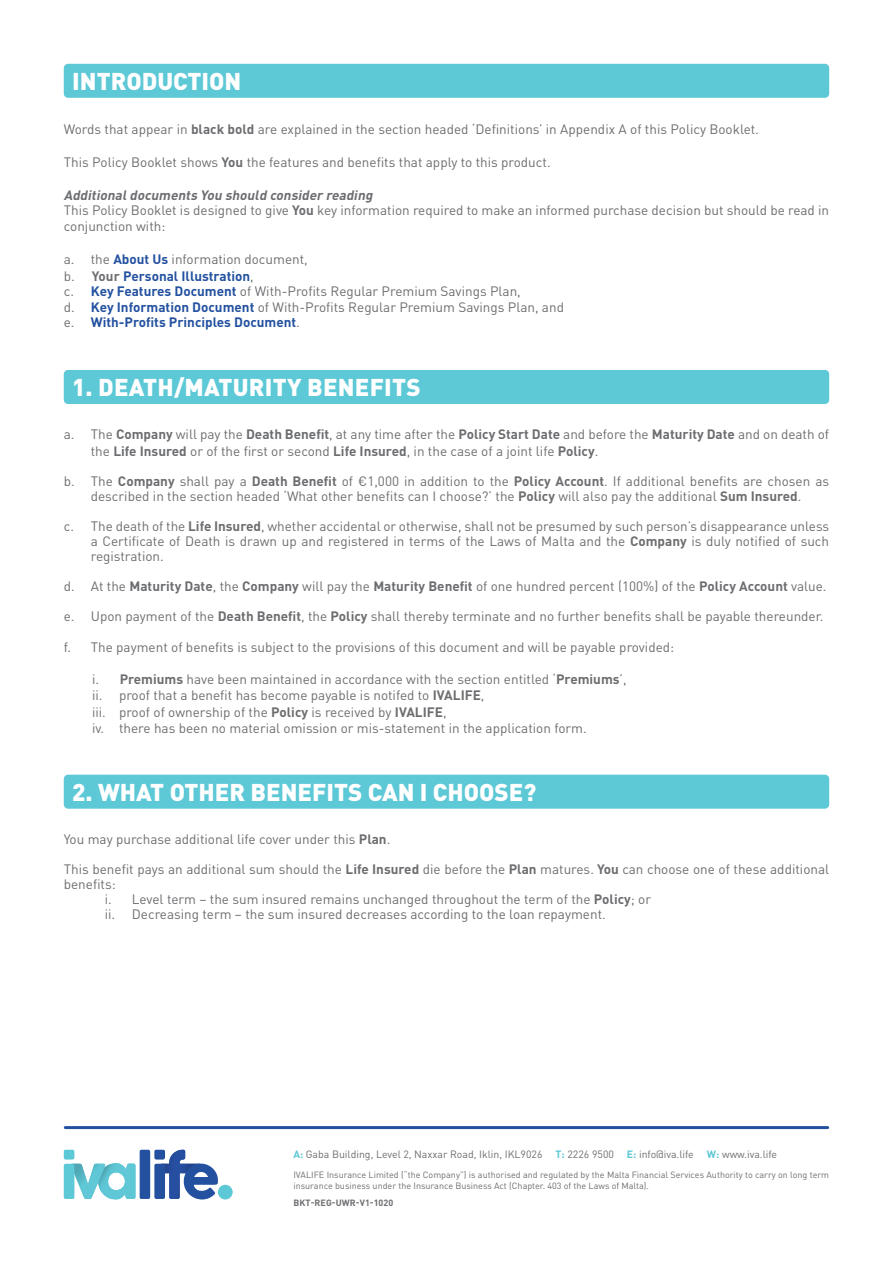
<style>
.page{position:relative;width:893px;height:1263px;background:#fff}
.page>*{position:absolute;margin:0;border:0;box-sizing:border-box;transform-origin:0 0}
.t1{font:900 24px "DIN Pro";color:#fff}
.t2{font:13.5px/15px "DIN Pro";color:#6c6d70}
.t3{font:700 13.5px "DIN Pro";color:#2351a0}
.t4{font:italic 700 13.5px "DIN Pro";color:#6c6d70}
.t5{font:10.5px "DIN Pro";color:#6c6d70}
.t6{font:9px/10.5px "DIN Pro";color:#6c6d70}
.t7{font:700 9px "DIN Pro";letter-spacing:.01em;color:#6c6d70}
.s1{font-weight:700}
.s2{font-weight:700;color:#2351a0}
.s3{font-weight:400;color:#6c6d70}
.s4{color:#6c6d70}
.s5{font-weight:700;color:#5dc8d6}
</style>
<div class="page">
<hr style="left:65px;top:1126px;width:763px;height:3px;background:#2351a0">
<div style="left:218px;top:1185px;width:15px;height:14px;background:#5dc8d6;border-radius:50%"></div>
<svg style="left:64px;top:1150px;width:154px;height:49px"></svg>
<div style="left:64px;top:370px;width:765px;height:34px;background:#5dc8d6;border-radius:4px"></div>
<div style="left:64px;top:775px;width:765px;height:34px;background:#5dc8d6;border-radius:4px"></div>
<div style="left:64px;top:64px;width:765px;height:34px;background:#5dc8d6;border-radius:4px"></div>
<p class="t1" style="left:72px;top:65px;width:170px">INTRODUCTION</p>
<p class="t2" style="left:64px;top:121px;width:697px">Words that appear in <span class="s1">black bold</span> are explained in the section headed ‘Definitions’ in Appendix A of this Policy Booklet.</p>
<p class="t2" style="left:64px;top:154px;width:488px">This Policy Booklet shows <span class="s1">You</span> the features and benefits that apply to this product.</p>
<p class="t4" style="left:64px;top:186px;width:313px">Additionaldocuments You should consider reading</p>
<p class="t2" style="left:64px;top:202px;width:767px">This Policy Booklet is designed to give <span class="s1">You</span> key information required to make an informed purchase decision but should be read in</p>
<p class="t2" style="left:64px;top:218px;width:103px">conjunction with:</p>
<p class="t2" style="left:64px;top:251px;width:246px">a. the <span class="s2">About Us</span> information document,</p>
<p class="t3" style="left:64px;top:267px;width:192px"><span class="s3">b.</span> <span class="s4">Your</span> Personal Illustration<span class="s3">,</span></p>
<p class="t2" style="left:64px;top:283px;width:459px">c. <span class="s2">Key Features Document</span> of With-Profits Regular Premium Savings Plan,</p>
<p class="t2" style="left:64px;top:299px;width:502px">d. <span class="s2">Key Information Document</span> of With-Profits Regular Premium Savings Plan, and</p>
<p class="t3" style="left:64px;top:313px;width:238px"><span class="s3">e.</span> With-Profits Principles Document<span class="s3">.</span></p>
<p class="t1" style="left:72px;top:371px;width:350px">1. DEATH/MATURITY BENEFITS</p>
<p class="t2" style="left:91px;top:426px;width:740px;line-height:16.5px;text-indent:-27px">a. The <span class="s1">Company</span> will pay the <span class="s1">Death Benefit</span>, at any time after the <span class="s1">Policy Start Date</span> and before the <span class="s1">Maturity Date</span> and on death of the <span class="s1">Life Insured</span> or of the first or second <span class="s1">Life Insured</span>, in the case of a joint life <span class="s1">Policy</span>.</p>
<p class="t2" style="left:64px;top:473px;width:767px;text-align:center">b. The <span class="s1">Company</span> shall pay a <span class="s1">Death Benefit</span> of €1,000 in addition to the <span class="s1">Policy Account</span>. If additional benefits are chosen as described in the section headed ‘What other benefits can I choose?’ the <span class="s1">Policy</span> will also pay the additional <span class="s1">Sum Insured</span>.</p>
<p class="t2" style="left:91px;top:518px;width:740px;text-align:justify;text-indent:-27px">c. The death of the <span class="s1">Life Insured</span>, whether accidental or otherwise, shall not be presumed by such person’s disappearance unless a Certificate of Death is drawn up and registered in terms of the Laws of Malta and the <span class="s1">Company</span> is duly notified of such registration.</p>
<p class="t2" style="left:64px;top:578px;width:764px">d. At the <span class="s1">Maturity Date</span>, the <span class="s1">Company</span> will pay the <span class="s1">Maturity Benefit</span> of one hundred percent (100%) of the <span class="s1">Policy Account</span> value.</p>
<p class="t2" style="left:64px;top:608px;width:761px">e. Upon payment of the <span class="s1">Death Benefit</span>, the <span class="s1">Policy</span> shall thereby terminate and no further benefits shall be payable thereunder.</p>
<p class="t2" style="left:64px;top:639px;width:612px">f. The payment of benefits is subject to the provisions of this document and will be payable provided:</p>
<p class="t2" style="left:92px;top:671px;width:536px">i. <span class="s1">Premiums</span> have been maintained in accordance with the section entitled ‘<span class="s1">Premiums</span>’,</p>
<p class="t2" style="left:92px;top:687px;width:394px">ii. proof that a benefit has become payable is notifed to <span class="s1">IVALIFE</span>,</p>
<p class="t2" style="left:92px;top:704px;width:356px">iii. proof of ownership of the <span class="s1">Policy</span> is received by <span class="s1">IVALIFE</span>,</p>
<p class="t2" style="left:92px;top:720px;width:496px">iv. there has been no material omission or mis-statement in the application form.</p>
<p class="t1" style="left:72px;top:776px;width:465px">2. WHAT OTHER BENEFITS CAN I CHOOSE?</p>
<p class="t2" style="left:64px;top:831px;width:328px">You may purchase additional life cover under this <span class="s1">Plan</span>.</p>
<p class="t2" style="left:64px;top:861px;width:767px">This benefit pays an additional sum should the <span class="s1">Life Insured</span> die before the <span class="s1">Plan</span> matures. <span class="s1">You</span> can choose one of these additional benefits:</p>
<p class="t2" style="left:105px;top:891px;width:548px">i. Level term – the sum insured remains unchanged throughout the term of the <span class="s1">Policy</span>; or</p>
<p class="t2" style="left:105px;top:906px;width:502px">ii. Decreasing term – the sum insured decreases according to the loan repayment.</p>
<p class="t5" style="left:293px;top:1147px;width:485px"><span class="s5">A:</span> Gaba Building, Level 2, Naxxar Road, Iklin, IKL9026 <span class="s5">T:</span> 2226 9500 <span class="s5">E:</span> info@iva.life <span class="s5">W:</span> www.iva.life</p>
<p class="t6" style="left:293px;top:1169px;width:537px">IVALIFE Insurance Limited (“the Company”) is authorised and regulated by the Malta Financial Services Authority to carry on long term insurance business under the Insurance Business Act (Chapter. 403 of the Laws of Malta).</p>
<p class="t7" style="left:293px;top:1197px;width:101px">BKT-REG-UWR-V1-1020</p>
</div>
